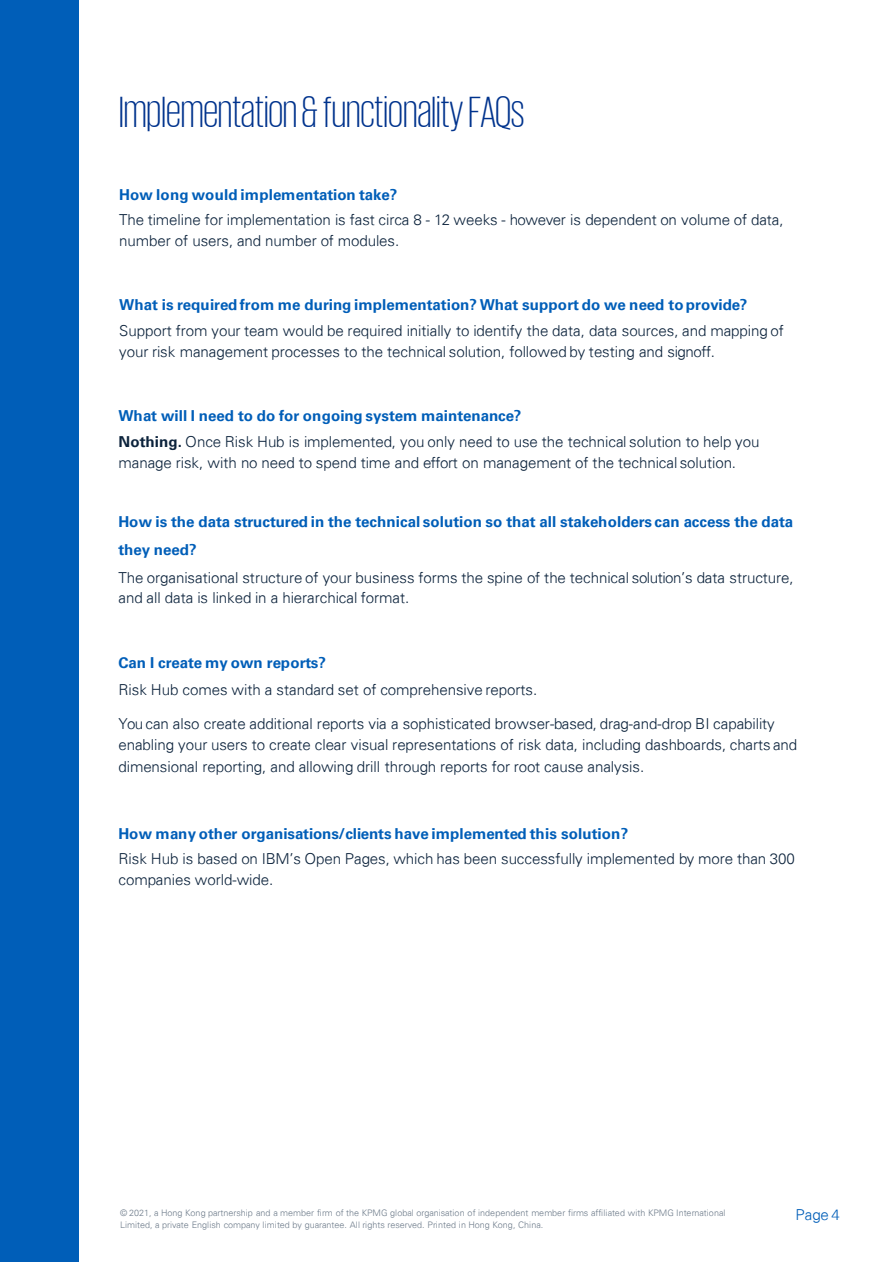
<style>
.page{position:relative;width:893px;height:1263px;background:#fff}
.page>*{position:absolute;margin:0;border:0;box-sizing:border-box;transform-origin:0 0}
.t1{font:300 45px "KPMG";color:#00338d}
.t2{font:300 15.15px/21.3px "Univers 45";letter-spacing:-.01em;color:#0c233c}
.t3{font:700 15.15px/28.5px "Univers 65";color:#005eb8}
.t4{font:300 15.15px "Univers 45";color:#005eb8}
.t5{font:300 9px/11.9px "Univers 45";letter-spacing:.005em;color:#6d7b8a}
.s1{font-family:"Univers 65";font-weight:700}
.s2{font-family:"Universfor KPMG"}
</style>
<div class="page">
<div style="left:0;top:0;width:78px;height:1261px;background:#005eb8"></div>
<h1 class="t1" style="left:119px;top:90px;width:407px">Implementation &amp; functionalityFAQs</h1>
<p class="t3" style="left:119px;top:180px;width:279px">How long would implementation take?</p>
<p class="t2" style="left:119px;top:210px;width:666px;line-height:20.9px">The timeline for implementation is fast circa 8 - 12 weeks - however is dependent on volume of data, number of users, and number of modules.</p>
<p class="t3" style="left:119px;top:291px;width:629px">What is required from me during implementation? What support do we need toprovide?</p>
<p class="t2" style="left:119px;top:320px;width:666px">Support from your team would be required initially to identify the data, data sources, and mapping of your risk management processes to the technical solution, followed by testing and signoff.</p>
<p class="t3" style="left:118px;top:402px;width:404px">What will I need to do for ongoing system maintenance?</p>
<p class="t2" style="left:118px;top:431px;width:642px"><span class="s1">Nothing.</span> Once Risk Hub is implemented, you only need to use the technical solution to help you manage risk, with no need to spend time and effort on management of the technical solution.</p>
<p class="t3" style="left:118px;top:507px;width:676px">How is the data structured in the technical solution so that all stakeholders can access the data they need?</p>
<p class="t2" style="left:118px;top:567px;width:676px;line-height:20.9px">The organisational structure of your business forms the spine of the technical solution’s data structure, and all data is linked in a hierarchical format.</p>
<p class="t3" style="left:118px;top:648px;width:209px">Can I create my own reports?</p>
<p class="t2" style="left:118px;top:679px;width:420px">Risk Hub comes with a standard set of comprehensive reports.</p>
<p class="t2" style="left:118px;top:714px;width:680px">You can also create additional reports via a sophisticated browser-based, drag-and-drop BI capability enabling your users to create clear visual representations of risk data, including dashboards, charts and dimensional reporting, and allowing drill through reports for root cause analysis.</p>
<p class="t3" style="left:118px;top:819px;width:511px">How many other organisations/clients have implemented this solution?</p>
<p class="t2" style="left:118px;top:848px;width:677px">Risk Hub is based on IBM’s Open Pages, which has been successfully implemented by more than 300 companies world-wide.</p>
<p class="t5" style="left:120px;top:1207px;width:606px"><span class="s2">©</span> 2021, a Hong Kong partnership and a member firm of the KPMG global organisation of independent member firms affiliated with KPMG International<br>Limited, a private English company limited by guarantee. All rights reserved. Printed in Hong Kong, China.</p>
<p class="t4" style="left:795px;top:1205px;width:46px">Page 4</p>
</div>
